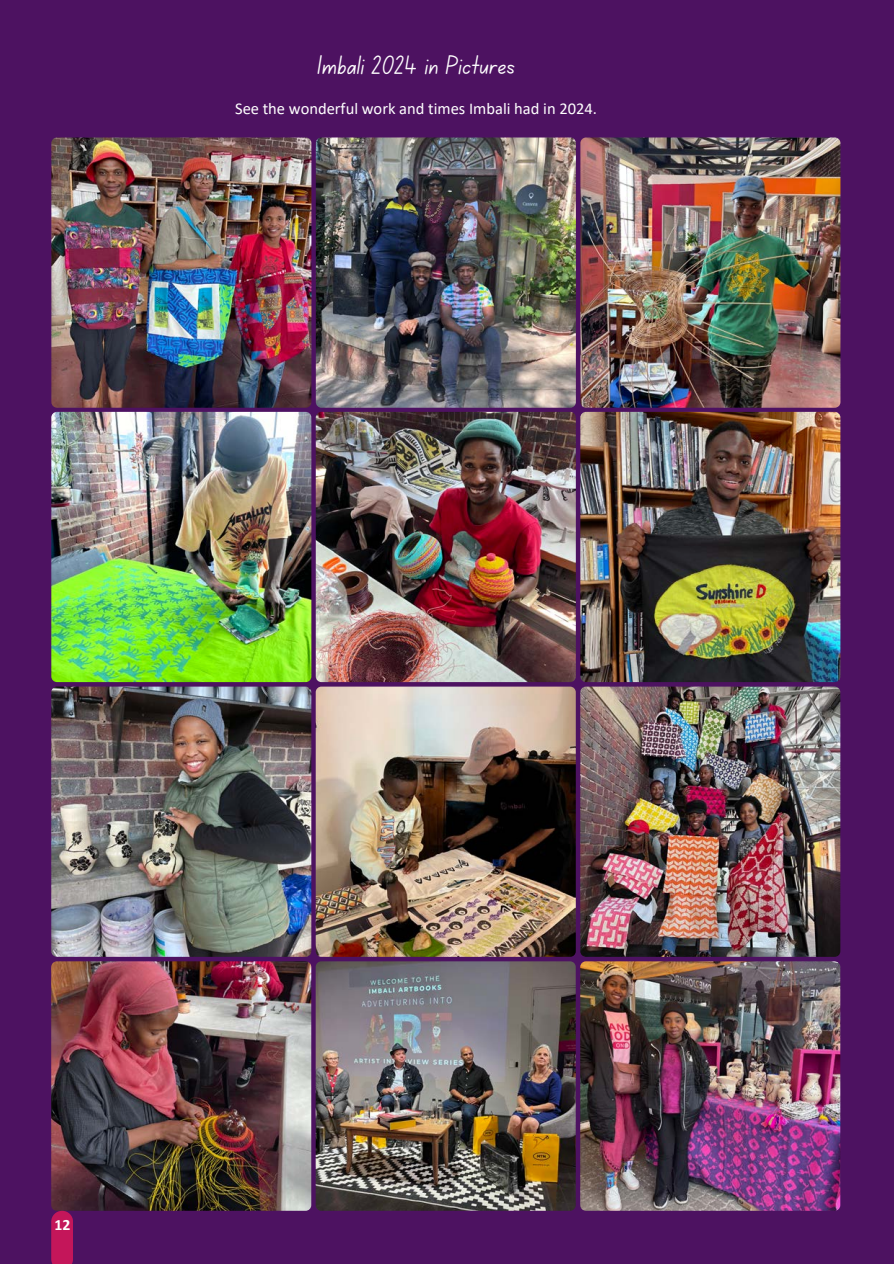
<style>
.page{position:relative;width:894px;height:1264px;background:#fff}
.page>*{position:absolute;margin:0;border:0;box-sizing:border-box;transform-origin:0 0}
.t1{font:27px "Canva School Font";color:#fff}
.t2{font:16.5px "Calibri";color:#fff}
.t3{font:700 15.75px "Calibri";color:#fff}
</style>
<div class="page">
<div style="left:0;top:0;width:893px;height:1263px;background:#4d1261"></div>
<img style="left:51px;top:137px;width:260px;height:270px;border-radius:6px">
<img style="left:316px;top:137px;width:259px;height:270px;border-radius:6px">
<img style="left:580px;top:137px;width:260px;height:270px;border-radius:6px">
<img style="left:51px;top:412px;width:260px;height:270px;border-radius:6px">
<img style="left:316px;top:412px;width:259px;height:270px;border-radius:6px">
<img style="left:580px;top:412px;width:260px;height:270px;border-radius:6px">
<img style="left:51px;top:686px;width:260px;height:270px;border-radius:6px">
<img style="left:315px;top:686px;width:260px;height:270px;border-radius:6px">
<img style="left:580px;top:686px;width:260px;height:270px;border-radius:6px">
<img style="left:51px;top:961px;width:260px;height:249px;border-radius:6px">
<img style="left:315px;top:961px;width:260px;height:249px;border-radius:6px">
<img style="left:580px;top:961px;width:260px;height:249px;border-radius:6px">
<svg style="left:51px;top:1210px;width:22px;height:53px"></svg>
<p class="t1" style="left:317px;top:53px;width:199px">Imbali 2024 in Pictures</p>
<p class="t2" style="left:235px;top:102px;width:363px">See the wonderful work and times Imbali had in 2024.</p>
<p class="t3" style="left:55px;top:1217px;width:17px">12</p>
</div>
